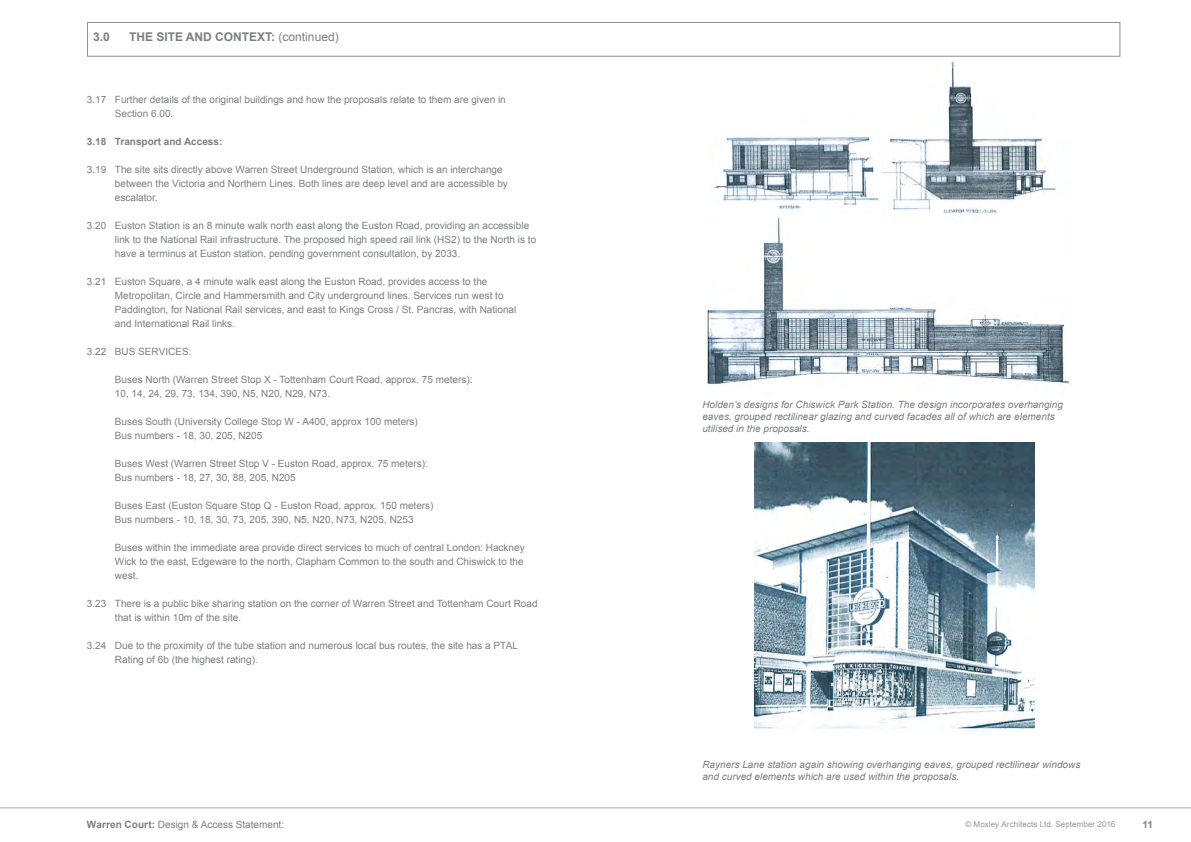
<style>
.page{position:relative;width:1191px;height:842px;background:#fff}
.page>*{position:absolute;margin:0;border:0;box-sizing:border-box;transform-origin:0 0}
.t1{font:700 12px "Arial";color:#7c7e81}
.t2{font:10px/14px "Arial";color:#7c7e81}
.t3{font:italic 10px/12px "Arial";color:#7c7e81}
.t4{font:700 10px "Arial";color:#7c7e81}
.t5{font:700 10px "Arial";color:#808285}
.t6{font:8px "Arial";letter-spacing:.01em;color:#939598}
.s1{font-weight:400}
.s2{font-weight:700}
</style>
<div class="page">
<hr style="left:0;top:807px;width:1191px;height:1px;background:#a7a9ac">
<div style="left:87px;top:22px;width:1033px;height:35px;border:1px solid #8d928e"></div>
<img style="left:705px;top:61px;width:365px;height:324px">
<img style="left:754px;top:443px;width:281px;height:288px">
<p class="t1" style="left:93px;top:29px;width:18px">3.0</p>
<p class="t1" style="left:129px;top:29px;width:211px">THE SITE AND CONTEXT: <span class="s1">(continued)</span></p>
<p class="t2" style="left:115px;top:92px;width:392px;text-indent:-28px">3.17 Further details of the original buildings and how the proposals relate to them are given in<br>Section 6.00.</p>
<p class="t4" style="left:87px;top:135px;width:137px">3.18 Transport and Access:</p>
<p class="t2" style="left:115px;top:162px;width:394px;text-indent:-28px">3.19 The site sits directly above Warren Street Underground Station, which is an interchange between the Victoria and Northern Lines. Both lines are deep level and are accessible by escalator.</p>
<p class="t2" style="left:115px;top:218px;width:423px;text-indent:-28px">3.20 Euston Station is an 8 minute walk north east along the Euston Road, providing an accessible link to the National Rail infrastructure. The proposed high speed rail link (HS2) to the North is to have a terminus at Euston station, pending government consultation, by 2033.</p>
<p class="t2" style="left:115px;top:274px;width:403px;text-indent:-28px">3.21 Euston Square, a 4 minute walk east along the Euston Road, provides access to the Metropolitan, Circle and Hammersmith and City underground lines. Services run west to Paddington, for National Rail services, and east to Kings Cross / St. Pancras, with National and International Rail links.</p>
<p class="t2" style="left:87px;top:344px;width:106px">3.22 BUS SERVICES:</p>
<p class="t2" style="left:115px;top:372px;width:359px">Buses North (Warren Street Stop X - Tottenham Court Road, approx. 75 meters):<br>10, 14, 24, 29, 73, 134, 390, N5, N20, N29, N73.</p>
<p class="t2" style="left:115px;top:414px;width:304px">Buses South (University College Stop W - A400, approx 100 meters)<br>Bus numbers - 18, 30, 205, N205</p>
<p class="t2" style="left:115px;top:456px;width:314px">Buses West (Warren Street Stop V - Euston Road, approx. 75 meters):<br>Bus numbers - 18, 27, 30, 88, 205, N205</p>
<p class="t2" style="left:115px;top:498px;width:320px">Buses East (Euston Square Stop Q - Euston Road, approx. 150 meters)<br>Bus numbers - 10, 18, 30, 73, 205, 390, N5, N20, N73, N205, N253</p>
<p class="t2" style="left:115px;top:540px;width:411px;text-align:justify">Buses within the immediate area provide direct services to much of central London: Hackney Wick to the east, Edgeware to the north, Clapham Common to the south and Chiswick to the west.</p>
<p class="t2" style="left:115px;top:596px;width:424px;text-indent:-28px">3.23 There is a public bike sharing station on the corner of Warren Street and Tottenham Court Road that is within 10m of the site.</p>
<p class="t2" style="left:115px;top:638px;width:404px;text-indent:-28px">3.24 Due to the proximity of the tube station and numerous local bus routes, the site has a PTAL<br>Rating of 6b (the highest rating).</p>
<p class="t3" style="left:702px;top:398px;width:362px">Holden’s designs for Chiswick Park Station. The design incorporates overhanging eaves, grouped rectilinear glazing and curved facades all of which are elements utilised in the proposals.</p>
<p class="t3" style="left:702px;top:758px;width:379px">Rayners Lane station again showing overhanging eaves, grouped rectilinear windows and curved elements which are used within the proposals.</p>
<p class="t2" style="left:87px;top:817px;width:199px"><span class="s2">Warren Court:</span> Design &amp; Access Statement:</p>
<p class="t6" style="left:965px;top:819px;width:151px">© Moxley Architects Ltd. September 2016</p>
<p class="t5" style="left:1142px;top:817px;width:12px">11</p>
</div>
